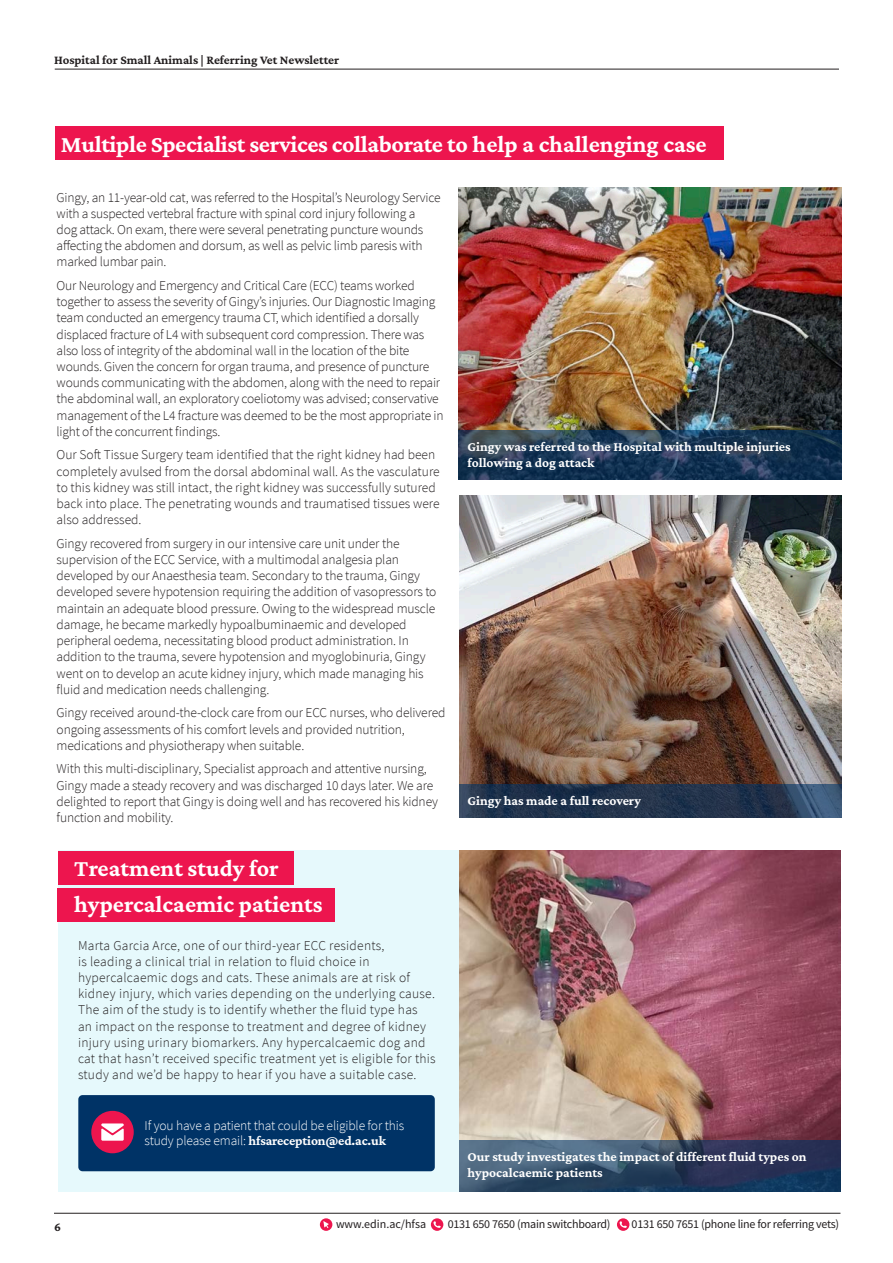
<style>
.page{position:relative;width:893px;height:1263px;background:#fff}
.page>*{position:absolute;margin:0;border:0;box-sizing:border-box;transform-origin:0 0}
.t1{font:24px/35.2px "Crimson Pro";color:#fff}
.t2{font:300 13.5px/16.2px "Source Sans Pro";letter-spacing:-.01em;color:#231f20}
.t3{font:300 13.5px/16.2px "Source Sans Pro";letter-spacing:.02em;color:#231f20}
.t4{font:13.5px/16.2px "Crimson Pro";color:#fff}
.t5{font:300 13.5px/15px "Source Sans Pro";letter-spacing:-.01em;color:#fff}
.t6{font:12.75px "Crimson Pro";color:#231f20}
.t7{font:12px "Source Sans Pro";letter-spacing:-.02em;color:#231f20}
.t8{font:12px "Source Sans Pro";color:#231f20}
.s1{font-family:"Crimson Pro";font-weight:400}
</style>
<div class="page">
<hr style="left:55px;top:69px;width:784px;height:1px;background:#231f20">
<hr style="left:54px;top:1213px;width:786px;height:1px;background:#231f20">
<div style="left:320px;top:1218px;width:12px;height:13px;background:#ed154e;border-radius:50%"></div>
<svg style="left:323px;top:1221px;width:6px;height:7px"></svg>
<svg style="left:617px;top:1218px;width:12px;height:13px"></svg>
<svg style="left:620px;top:1221px;width:7px;height:7px"></svg>
<svg style="left:431px;top:1218px;width:12px;height:13px"></svg>
<svg style="left:433px;top:1221px;width:8px;height:7px"></svg>
<div style="left:58px;top:850px;width:784px;height:341px;background:#e6f9fc"></div>
<img style="left:459px;top:495px;width:383px;height:289px">
<img style="left:459px;top:850px;width:381px;height:290px">
<img style="left:458px;top:188px;width:384px;height:242px">
<div style="left:55px;top:126px;width:668px;height:34px;background:#ed154e"></div>
<div style="left:58px;top:851px;width:236px;height:33px;background:#ed154e"></div>
<div style="left:58px;top:888px;width:277px;height:33px;background:#ed154e"></div>
<svg style="left:459px;top:784px;width:383px;height:34px;background:#253851"></svg>
<svg style="left:458px;top:430px;width:384px;height:49px;background:#1e3956"></svg>
<div style="left:78px;top:1095px;width:357px;height:76px;background:#036;border-radius:4px"></div>
<div style="left:91px;top:1111px;width:43px;height:42px;background:#ed154e;border-radius:50%"></div>
<svg style="left:101px;top:1123px;width:23px;height:18px"></svg>
<svg style="left:459px;top:1140px;width:381px;height:51px;background:#334967"></svg>
<p class="t6" style="left:54px;top:52px;width:287px">Hospital for Small Animals | Referring Vet Newsletter</p>
<p class="t1" style="left:61px;top:126px;width:647px">Multiple Specialist services collaborate to help a challenging case</p>
<p class="t2" style="left:57px;top:189px;width:385px">Gingy, an 11-year-old cat, was referred to the Hospital’s Neurology Service with a suspected vertebral fracture with spinal cord injury following a<br>dog attack. On exam, there were several penetrating puncture wounds affecting the abdomen and dorsum, as well as pelvic limb paresis with marked lumbar pain.</p>
<p class="t2" style="left:57px;top:277px;width:388px">Our Neurology and Emergency and Critical Care (ECC) teams worked together to assess the severity of Gingy’s injuries. Our Diagnostic Imaging team conducted an emergency trauma CT, which identified a dorsally displaced fracture of L4 with subsequent cord compression. There was also loss of integrity of the abdominal wall in the location of the bite wounds. Given the concern for organ trauma, and presence of puncture wounds communicating with the abdomen, along with the need to repair the abdominal wall, an exploratory coeliotomy was advised; conservative management of the L4 fracture was deemed to be the most appropriate in light of the concurrent findings.</p>
<p class="t2" style="left:57px;top:447px;width:385px">Our Soft Tissue Surgery team identified that the right kidney had been completely avulsed from the dorsal abdominal wall. As the vasculature to this kidney was still intact, the right kidney was successfully sutured back into place. The penetrating wounds and traumatised tissues were also addressed.</p>
<p class="t2" style="left:57px;top:535px;width:381px">Gingy recovered from surgery in our intensive care unit under the supervision of the ECC Service, with a multimodal analgesia plan developed by our Anaesthesia team. Secondary to the trauma, Gingy developed severe hypotension requiring the addition of vasopressors to maintain an adequate blood pressure. Owing to the widespread muscle damage, he became markedly hypoalbuminaemic and developed peripheral oedema, necessitating blood product administration. In addition to the trauma, severe hypotension and myoglobinuria, Gingy went on to develop an acute kidney injury, which made managing his fluid and medication needs challenging.</p>
<p class="t2" style="left:57px;top:705px;width:390px">Gingy received around-the-clock care from our ECC nurses, who delivered ongoing assessments of his comfort levels and provided nutrition, medications and physiotherapy when suitable.</p>
<p class="t2" style="left:57px;top:761px;width:383px">With this multi-disciplinary, Specialist approach and attentive nursing, Gingy made a steady recovery and was discharged 10 days later. We are delighted to report that Gingy is doing well and has recovered his kidney function and mobility.</p>
<p class="t1" style="left:74px;top:850px;width:250px">Treatment study for hypercalcaemic patients</p>
<p class="t3" style="left:78px;top:937px;width:359px">Marta Garcia Arce, one of our third-year ECC residents,<br>is leading a clinical trial in relation to fluid choice in hypercalcaemic dogs and cats. These animals are at risk of kidney injury, which varies depending on the underlying cause.<br>The aim of the study is to identify whether the fluid type has<br>an impact on the response to treatment and degree of kidney injury using urinary biomarkers. Any hypercalcaemic dog and cat that hasn’t received specific treatment yet is eligible for this study and we’d be happy to hear if you have a suitable case.</p>
<p class="t5" style="left:145px;top:1118px;width:261px">If you have a patient that could be eligible for this study please email: <span class="s1">hfsareception@ed.ac.uk</span></p>
<p class="t4" style="left:467px;top:438px;width:325px">Gingy was referred to the Hospital with multiple injuries following a dog attack</p>
<p class="t4" style="left:467px;top:792px;width:175px">Gingy has made a full recovery</p>
<p class="t4" style="left:467px;top:1148px;width:341px">Our study investigates the impact of different fluid types on hypocalcaemic patients</p>
<p class="t6" style="left:54px;top:1219px;width:8px">6</p>
<p class="t8" style="left:336px;top:1217px;width:92px">www.edin.ac/hfsa</p>
<p class="t7" style="left:448px;top:1217px;width:164px">0131 650 7650 (main switchboard)</p>
<p class="t7" style="left:632px;top:1217px;width:209px">0131 650 7651 (phone line for referring vets)</p>
</div>
